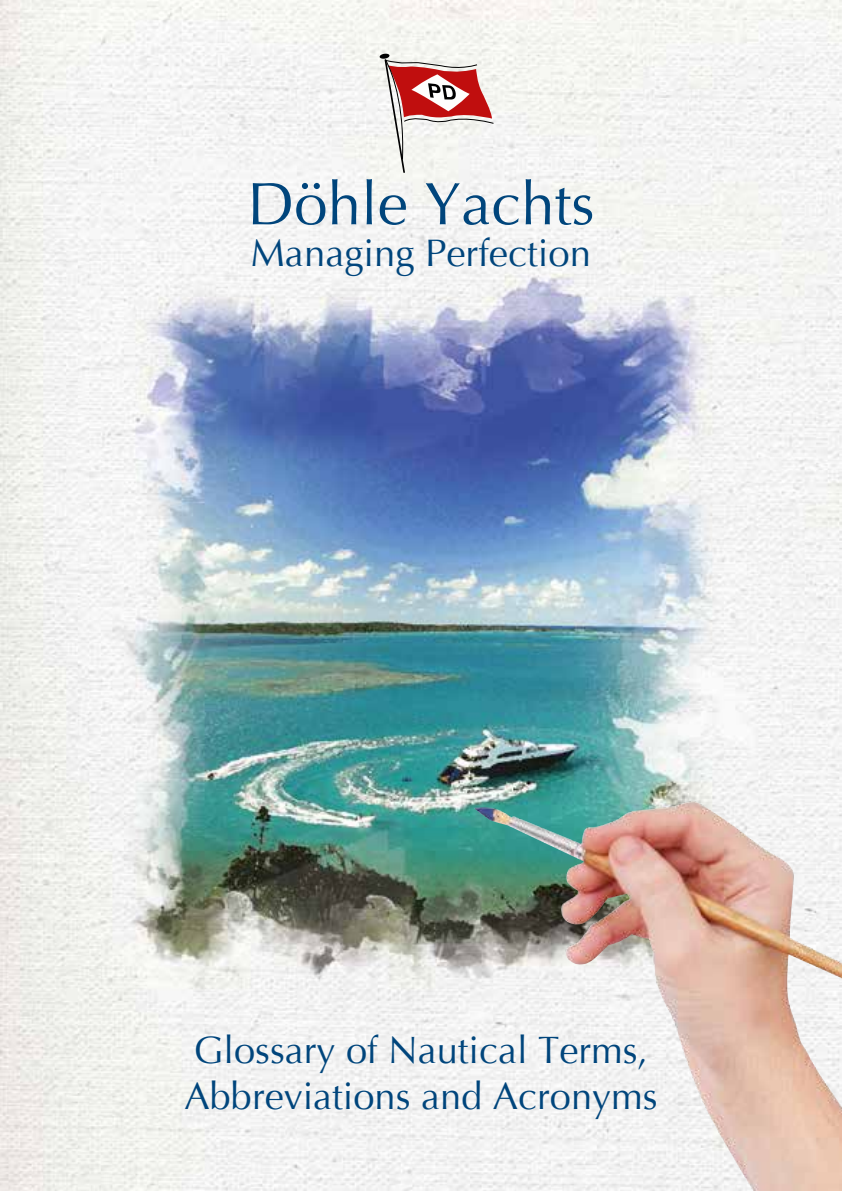
<style>
.page{position:relative;width:842px;height:1191px;background:#fff}
.page>*{position:absolute;margin:0;border:0;box-sizing:border-box;transform-origin:0 0}
.t1{font:60px "Optima";color:#00457c}
.t2{font:38.2px "Optima";color:#00457c}
.t3{font:38px/45.6px "Optima";color:#00457c}
</style>
<div class="page">
<img style="left:0;top:0;width:842px;height:1191px">
<svg style="left:380px;top:54px;width:114px;height:119px"></svg>
<img style="left:473px;top:801px;width:369px;height:390px">
<h1 class="t1" style="left:247px;top:169px;width:349px">Döhle Yachts</h1>
<p class="t2" style="left:251px;top:231px;width:341px">Managing Perfection</p>
<p class="t3" style="left:184px;top:1028px;width:475px">Glossary of Nautical Terms,<br>Abbreviations and Acronyms</p>
</div>
